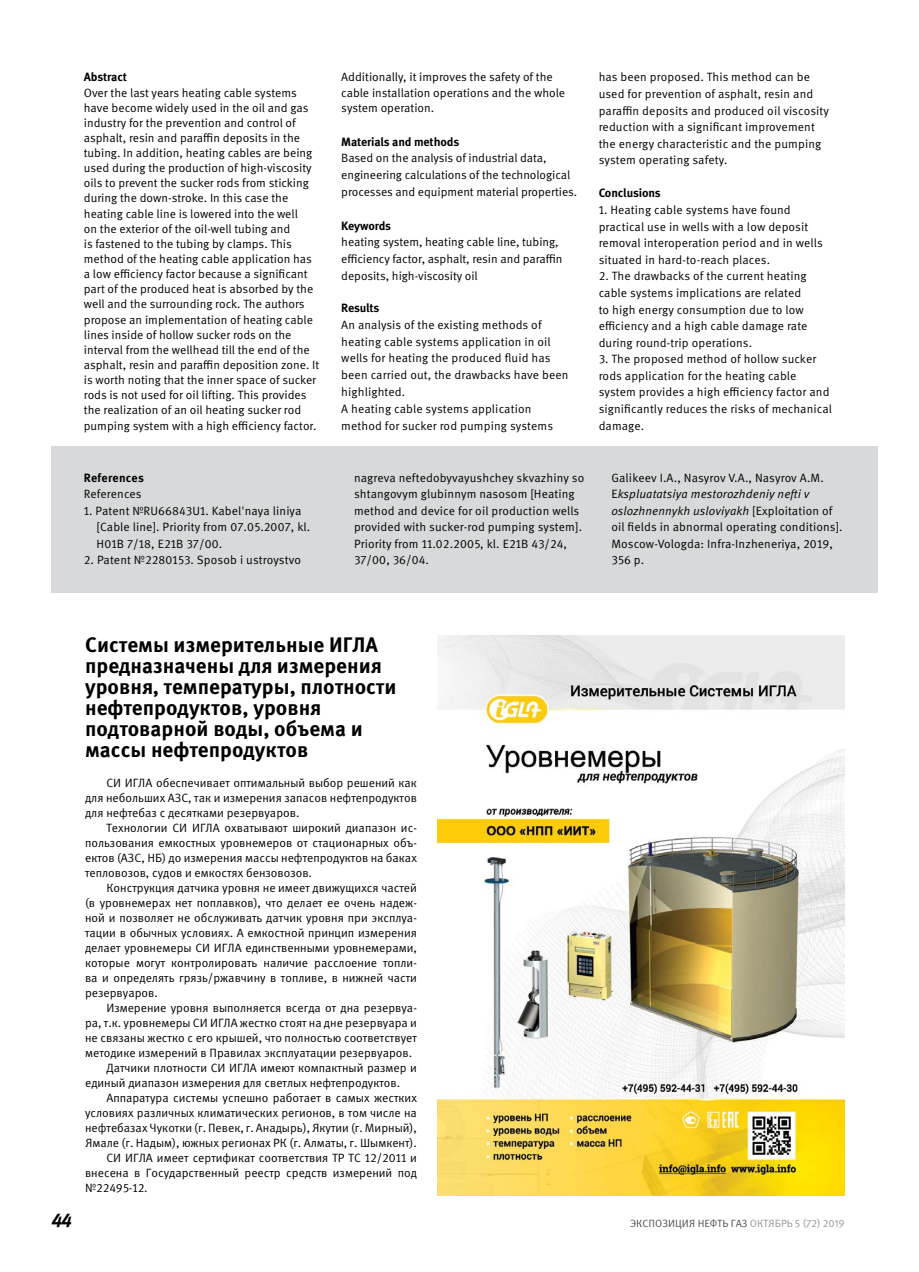
<style>
.page{position:relative;width:919px;height:1272px;background:#fff}
.page>*{position:absolute;margin:0;border:0;box-sizing:border-box;transform-origin:0 0}
.Заголовок_Русс{font:700 21px/21px "Meta Pro";color:#000}
.t1{font:italic 700 19.5px "Meta Pro";color:#000}
.Текст_АНГЛ{font:12px/15.1px "Meta Pro";color:#000}
.Текст{font:12px/15px "Meta Pro";color:#000;text-align:justify}
.eng_References{font:12px/16.5px "Meta Pro";letter-spacing:.01em;color:#000}
.Текст_АНГЛ-2{font:700 12px "Meta Pro";letter-spacing:-.015em;color:#000}
.Текст_с_точками{font:700 12px "Meta Pro";letter-spacing:.02em;color:#000}
.t2{font:10.5px "Meta Pro";color:#4d4d4f}
.s1{font-style:italic}
.s2{color:#939598}
</style>
<div class="page">
<div style="left:51px;top:446px;width:827px;height:146px;background:#d7d9da"></div>
<img style="left:437px;top:636px;width:407px;height:559px">
<p class="Текст_АНГЛ-2" style="left:84px;top:70px;width:45px">Abstract</p>
<p class="Текст_АНГЛ" style="left:84px;top:85px;width:237px">Over the last years heating cable systems have become widely used in the oil and gas industry for the prevention and control of asphalt, resin and paraffin deposits in the tubing. In addition, heating cables are being used during the production of high-viscosity oils to prevent the sucker rods from sticking during the down-stroke. In this case the heating cable line is lowered into the well<br>on the exterior of the oil-well tubing and<br>is fastened to the tubing by clamps. This method of the heating cable application has a low efficiency factor because a significant part of the produced heat is absorbed by the well and the surrounding rock. The authors propose an implementation of heating cable lines inside of hollow sucker rods on the interval from the wellhead till the end of the asphalt, resin and paraffin deposition zone. It is worth noting that the inner space of sucker rods is not used for oil lifting. This provides the realization of an oil heating sucker rod pumping system with a high efficiency factor.</p>
<p class="Текст_с_точками" style="left:84px;top:470px;width:62px">References</p>
<p class="eng_References" style="left:84px;top:486px;width:59px">References</p>
<p class="eng_References" style="left:97px;top:502px;width:215px;text-indent:-13px">1. Patent №RU66843U1. Kabel'naya liniya [Cable line]. Priority from 07.05.2007, kl.<br>H01B 7/18, E21B 37/00.</p>
<p class="eng_References" style="left:84px;top:552px;width:219px">2. Patent №2280153. Sposob i ustroystvo</p>
<p class="Текст_АНГЛ" style="left:341px;top:70px;width:225px">Additionally, it improves the safety of the cable installation operations and the whole system operation.</p>
<p class="Текст_АНГЛ-2" style="left:341px;top:134px;width:120px">Materials and methods</p>
<p class="Текст_АНГЛ" style="left:341px;top:150px;width:237px;line-height:16.8px">Based on the analysis of industrial data, engineering calculations of the technological processes and equipment material properties.</p>
<p class="Текст_АНГЛ-2" style="left:341px;top:218px;width:51px">Keywords</p>
<p class="Текст_АНГЛ" style="left:341px;top:234px;width:223px;line-height:16.8px">heating system, heating cable line, tubing, efficiency factor, asphalt, resin and paraffin deposits, high-viscosity oil</p>
<p class="Текст_АНГЛ-2" style="left:341px;top:300px;width:40px">Results</p>
<p class="Текст_АНГЛ" style="left:341px;top:316px;width:229px;line-height:16.8px">An analysis of the existing methods of heating cable systems application in oil wells for heating the produced fluid has been carried out, the drawbacks have been highlighted.</p>
<p class="Текст_АНГЛ" style="left:341px;top:400px;width:213px;line-height:16.8px">A heating cable systems application method for sucker rod pumping systems</p>
<p class="Текст_АНГЛ" style="left:598px;top:69px;width:232px;line-height:16.5px">has been proposed. This method can be used for prevention of asphalt, resin and paraffin deposits and produced oil viscosity reduction with a significant improvement the energy characteristic and the pumping system operating safety.</p>
<p class="Текст_АНГЛ-2" style="left:598px;top:186px;width:63px">Conclusions</p>
<p class="Текст_АНГЛ" style="left:598px;top:202px;width:225px;line-height:16.5px">1. Heating cable systems have found practical use in wells with a low deposit removal interoperation period and in wells situated in hard-to-reach places.</p>
<p class="Текст_АНГЛ" style="left:598px;top:268px;width:210px;line-height:16.5px">2. The drawbacks of the current heating cable systems implications are related to high energy consumption due to low efficiency and a high cable damage rate during round-trip operations.</p>
<p class="Текст_АНГЛ" style="left:598px;top:351px;width:235px;line-height:16.5px">3. The proposed method of hollow sucker rods application for the heating cable system provides a high efficiency factor and significantly reduces the risks of mechanical damage.</p>
<p class="eng_References" style="left:354px;top:469px;width:232px">nagreva neftedobyvayushchey skvazhiny so shtangovym glubinnym nasosom [Heating method and device for oil production wells provided with sucker-rod pumping system].<br>Priority from 11.02.2005, kl. E21B 43/24, 37/00, 36/04.</p>
<p class="eng_References" style="left:611px;top:469px;width:233px">Galikeev I.A., Nasyrov V.A., Nasyrov A.M.<br>E<span class="s1">kspluatatsiya mestorozhdeniy nefti v oslozhnennykh usloviyakh</span> [Exploitation of oil fields in abnormal operating conditions].<br>Moscow-Vologda: Infra-Inzheneriya, 2019, 356 p.</p>
<p class="Заголовок_Русс" style="left:85px;top:634px;width:313px">Системы измерительные ИГЛА предназначены для измерения уровня, температуры, плотности нефтепродуктов, уровня подтоварной воды, объема и массы нефтепродуктов</p>
<p class="Текст" style="left:85px;top:775px;width:333px;text-indent:21px">СИ ИГЛА обеспечивает оптимальный выбор решений как для небольших АЗС, так и измерения запасов нефтепродуктов для нефтебаз с десятками резервуаров.</p>
<p class="Текст" style="left:85px;top:820px;width:333px;text-indent:21px">Технологии СИ ИГЛА охватывают широкий диапазон ис&shy;пользования емкостных уровнемеров от стационарных объ&shy;ектов (АЗС, НБ) до измерения массы нефтепродуктов на баках тепловозов, судов и емкостях бензовозов.</p>
<p class="Текст" style="left:85px;top:880px;width:333px;text-indent:21px">Конструкция датчика уровня не имеет движущихся частей (в уровнемерах нет поплавков), что делает ее очень надеж&shy;ной и позволяет не обслуживать датчик уровня при эксплуа&shy;тации в обычных условиях. А емкостной принцип измерения делает уровнемеры СИ ИГЛА единственными уровнемерами, которые могут контролировать наличие расслоение топли&shy;ва и определять грязь/ржавчину в топливе, в нижней части резервуаров.</p>
<p class="Текст" style="left:85px;top:1000px;width:333px;text-indent:21px">Измерение уровня выполняется всегда от дна резервуа&shy;ра, т.к. уровнемеры СИ ИГЛА жестко стоят на дне резервуара и не связаны жестко с его крышей, что полностью соответствует методике измерений в Правилах эксплуатации резервуаров.</p>
<p class="Текст" style="left:85px;top:1060px;width:333px;text-indent:21px">Датчики плотности СИ ИГЛА имеют компактный размер и единый диапазон измерения для светлых нефтепродуктов.</p>
<p class="Текст" style="left:85px;top:1090px;width:333px;text-indent:21px">Аппаратура системы успешно работает в самых жестких условиях различных климатических регионов, в том числе на нефтебазах Чукотки (г. Певек, г. Анадырь), Якутии (г. Мирный), Ямале (г. Надым), южных регионах РК (г. Алматы, г. Шымкент).</p>
<p class="Текст" style="left:85px;top:1150px;width:333px;text-indent:21px">СИ ИГЛА имеет сертификат соответствия ТР ТС 12/2011 и внесена в Государственный реестр средств измерений под №22495-12.</p>
<h2 class="t1" style="left:51px;top:1208px;width:22px">44</h2>
<p class="t2" style="left:630px;top:1216px;width:216px">ЭКСПОЗИЦИЯ НЕФТЬ ГАЗ <span class="s2">ОКТЯБРЬ 5 (72) 2019</span></p>
</div>
